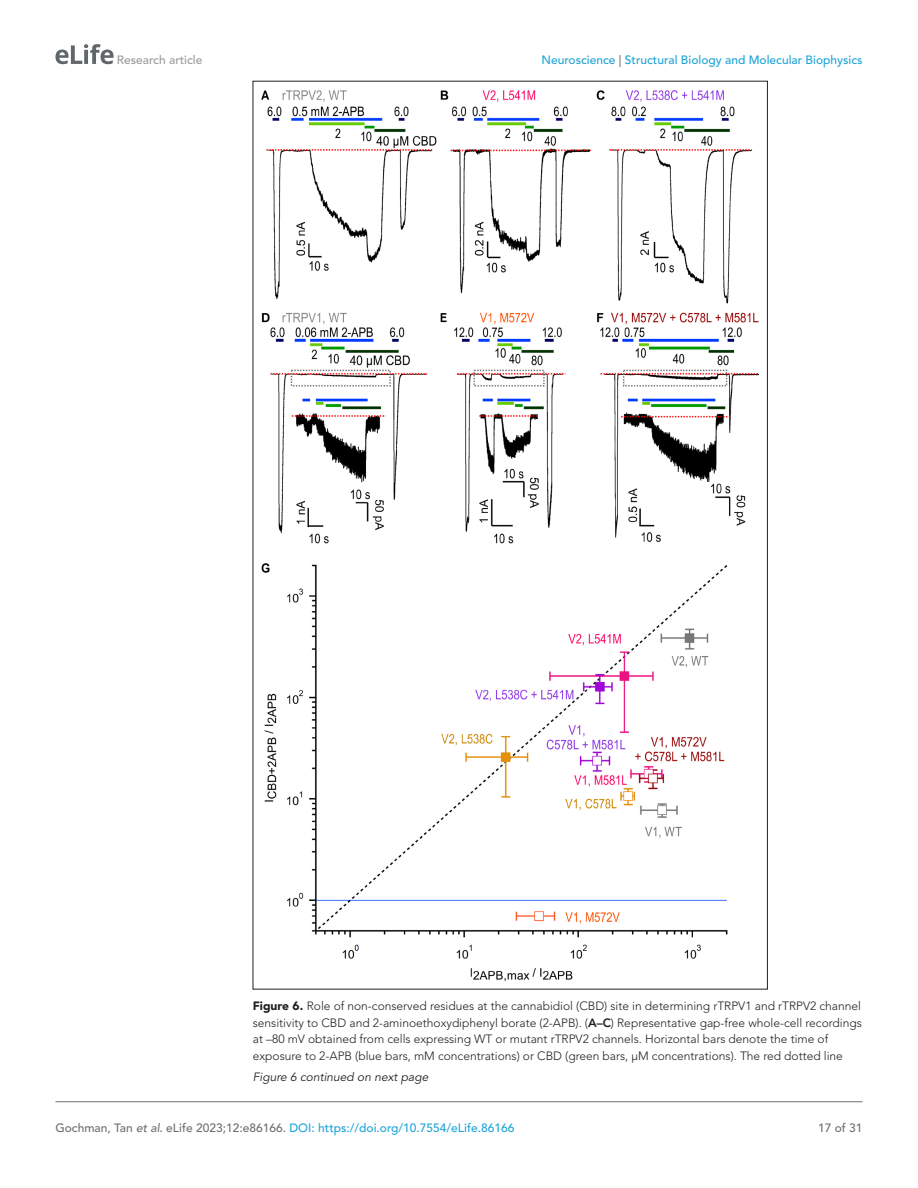
<style>
.page{position:relative;width:918px;height:1188px;background:#fff}
.page>*{position:absolute;margin:0;border:0;box-sizing:border-box;transform-origin:0 0}
.t1{font:300 12px/16.5px "Avenir LT Std";color:#231f20}
.t2{font:500 12px "Avenir LT Std";color:#1ea4d7}
.t3{font:italic 12px "Avenir LT Std";color:#231f20}
.t4{font:500 12px "Avenir LT Std";color:#9a9a9a}
.t5{font:500 12px "Avenir LT Std";color:#6e6e70}
.s1{color:#6e6e70}
.s2{font-weight:900}
.s3{font-weight:800}
.s4{font-style:italic;color:#6e6e70}
</style>
<div class="page">
<svg style="left:55px;top:44px;width:59px;height:20px"></svg>
<hr style="left:56px;top:1101px;width:806px;height:1px;background:#6e6e70">
<img style="left:262px;top:90px;width:496px;height:890px">
<p class="t4" style="left:117px;top:53px;width:87px">Research article</p>
<p class="t2" style="left:542px;top:53px;width:322px">Neuroscience <span class="s1">|</span> Structural Biology and Molecular Biophysics</p>
<p class="t1" style="left:253px;top:998px;width:611px"><span class="s2">Figure 6.</span> Role of non-conserved residues at the cannabidiol (CBD) site in determining rTRPV1 and rTRPV2 channel sensitivity to CBD and 2-aminoethoxydiphenyl borate (2-APB). (<span class="s3">A–C</span>) Representative gap-free whole-cell recordings at –80 mV obtained from cells expressing WT or mutant rTRPV2 channels. Horizontal bars denote the time of exposure to 2-APB (blue bars, mM concentrations) or CBD (green bars, µM concentrations). The red dotted line</p>
<p class="t3" style="left:253px;top:1070px;width:177px">Figure 6 continued on next page</p>
<p class="t2" style="left:56px;top:1121px;width:460px"><span class="s1">Gochman, Tan</span> <span class="s4">et al</span><span class="s1">. eLife 2023;12:e86166.</span> DOI: https://doi.org/10.7554/eLife.86166</p>
<p class="t5" style="left:818px;top:1121px;width:46px">17 of 31</p>
</div>
